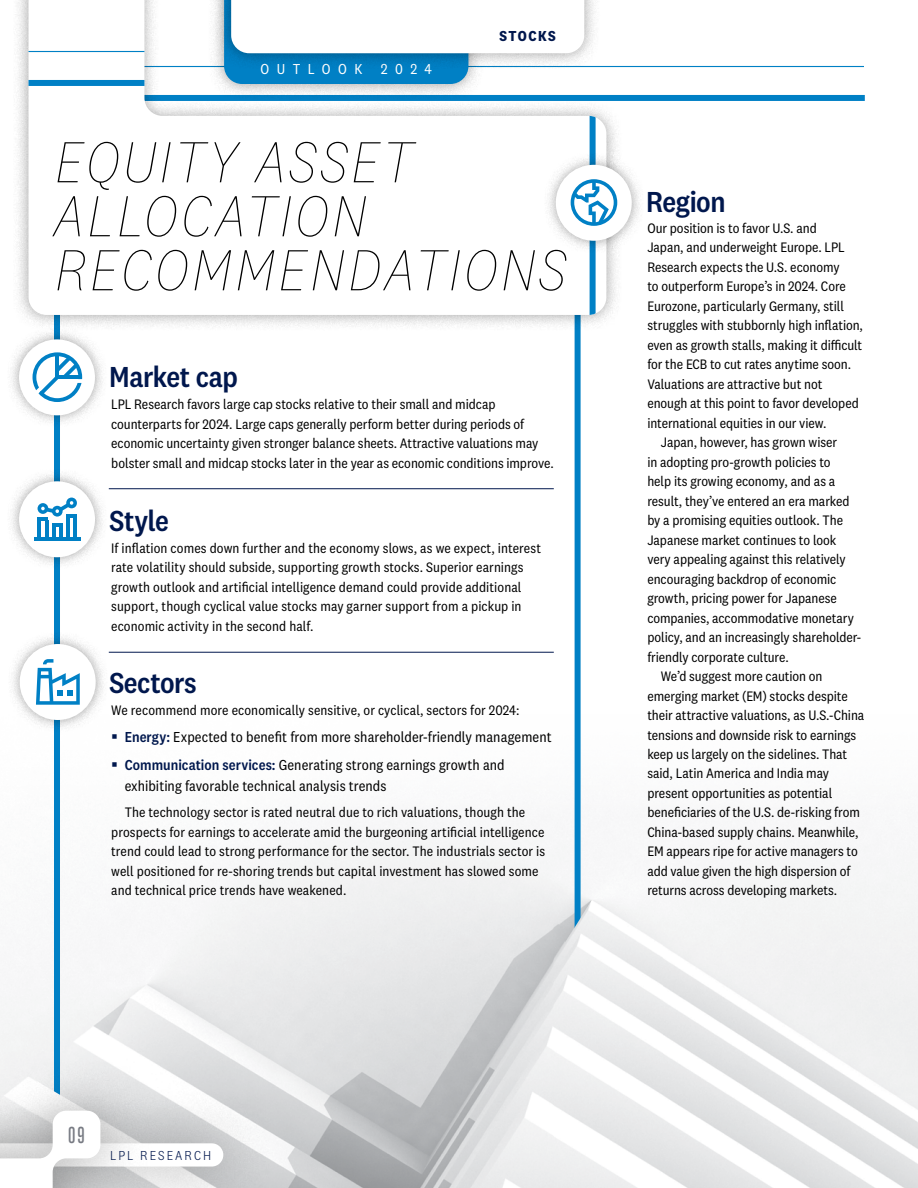
<style>
.page{position:relative;width:918px;height:1188px;background:#fff}
.page>*{position:absolute;margin:0;border:0;box-sizing:border-box;transform-origin:0 0}
.t1{font:italic 100 60px/54px "National 2 Narrow";letter-spacing:.05em;color:#000}
.t2{font:500 30px "National 2 Narrow";letter-spacing:-.015em;color:#00174d}
.t3{font:500 21px "Trump Soft Pro";color:#787b83}
.t4{font:15px/21px "National 2 Narrow";letter-spacing:.005em;color:#000}
.t5{font:15px "National 2 Narrow";letter-spacing:.5em;color:#fff}
.t6{font:700 15px "National 2 Narrow";letter-spacing:.09em;color:#00174d}
.t7{font:14.25px/19.5px "National 2 Narrow";letter-spacing:-.005em;color:#000}
.t8{font:300 13.5px "National 2 Narrow";letter-spacing:.15em;color:#00174d}
.s1{color:#00174d}
.s2{font-weight:500;color:#00174d}
</style>
<div class="page">
<img style="left:0;top:819px;width:918px;height:369px">
<hr style="left:109px;top:488px;width:445px;height:1px;background:#00174d">
<hr style="left:109px;top:652px;width:445px;height:1px;background:#00174d">
<hr style="left:54px;top:66px;width:810px;height:1px;background:#0080c5">
<div style="left:54px;top:95px;width:811px;height:6px;background:#0080c5"></div>
<div style="left:54px;top:95px;width:6px;height:1093px;background:#0080c5"></div>
<div style="left:575px;top:179px;width:6px;height:1009px;background:#0080c5"></div>
<div style="left:7px;top:327px;width:101px;height:101px;background:#000;opacity:.37"></div>
<div style="left:19px;top:339px;width:76px;height:76px;background:#fff;border-radius:50%"></div>
<svg style="left:33px;top:352px;width:49px;height:50px"></svg>
<div style="left:7px;top:469px;width:101px;height:101px;background:#000;opacity:.37"></div>
<div style="left:19px;top:481px;width:76px;height:76px;background:#fff;border-radius:50%"></div>
<hr style="left:34px;top:537px;width:47px;height:4px;background:#0080c5">
<hr style="left:38px;top:520px;width:3px;height:17px;background:#0080c5">
<hr style="left:45px;top:520px;width:3px;height:17px;background:#0080c5">
<hr style="left:66px;top:515px;width:4px;height:22px;background:#0080c5">
<hr style="left:73px;top:515px;width:4px;height:22px;background:#0080c5">
<svg style="left:52px;top:527px;width:3px;height:10px"></svg>
<hr style="left:59px;top:527px;width:4px;height:10px;background:#0080c5">
<hr style="left:66px;top:514px;width:11px;height:4px;background:#0080c5">
<hr style="left:52px;top:523px;width:11px;height:4px;background:#0080c5">
<hr style="left:38px;top:517px;width:10px;height:4px;background:#0080c5">
<svg style="left:38px;top:498px;width:39px;height:19px"></svg>
<div style="left:7px;top:632px;width:101px;height:101px;background:#000;opacity:.37"></div>
<div style="left:20px;top:644px;width:76px;height:76px;background:#fff;border-radius:50%"></div>
<svg style="left:36px;top:659px;width:44px;height:46px"></svg>
<div style="left:13px;top:0;width:609px;height:331px;background:#000;opacity:.37"></div>
<svg style="left:28px;top:0;width:578px;height:315px"></svg>
<svg style="left:590px;top:86px;width:6px;height:229px"></svg>
<hr style="left:28px;top:51px;width:578px;height:1px;background:#0080c5">
<svg style="left:28px;top:80px;width:578px;height:6px"></svg>
<div style="left:544px;top:152px;width:100px;height:101px;background:#000;opacity:.37"></div>
<div style="left:556px;top:165px;width:76px;height:76px;background:#fff;border-radius:50%"></div>
<svg style="left:571px;top:179px;width:46px;height:47px"></svg>
<img style="left:553px;top:887px;width:110px;height:301px">
<div style="left:0;top:1088px;width:277px;height:100px;background:#000;opacity:.37"></div>
<div style="left:0;top:1056px;width:156px;height:132px;background:#000;opacity:.37"></div>
<svg style="left:0;top:1111px;width:223px;height:77px"></svg>
<p class="t5" style="left:260px;top:60px;width:173px">OUTLOOK 2024</p>
<p class="t6" style="left:500px;top:27px;width:58px">STOCKS</p>
<h1 class="t1" style="left:53px;top:135px;width:515px">EQUITY ASSET<br>ALLOCATION<br>RECOMMENDATIONS</h1>
<h2 class="t2" style="left:109px;top:360px;width:130px">Market cap</h2>
<p class="t7" style="left:111px;top:395px;width:444px">LPL Research favors large cap stocks relative to their small and midcap counterparts for 2024. Large caps generally perform better during periods of economic uncertainty given stronger balance sheets. Attractive valuations may bolster small and midcap stocks later in the year as economic conditions improve.</p>
<h2 class="t2" style="left:109px;top:503px;width:61px">Style</h2>
<p class="t7" style="left:111px;top:538px;width:431px">If inflation comes down further and the economy slows, as we expect, interest rate volatility should subside, supporting growth stocks. Superior earnings growth outlook and artificial intelligence demand could provide additional support, though cyclical value stocks may garner support from a pickup in economic activity in the second half.</p>
<h2 class="t2" style="left:109px;top:665px;width:89px">Sectors</h2>
<p class="t7" style="left:111px;top:700px;width:410px">We recommend more economically sensitive, or cyclical, sectors for 2024:</p>
<p class="t4" style="left:111px;top:727px;width:442px"><span class="s1">▪</span> <span class="s2">Energy:</span> Expected to benefit from more shareholder-friendly management</p>
<p class="t4" style="left:125px;top:754px;width:382px;text-indent:-14px"><span class="s1">▪</span> <span class="s2">Communication services:</span> Generating strong earnings growth and exhibiting favorable technical analysis trends</p>
<p class="t7" style="left:111px;top:803px;width:436px;text-indent:13px">The technology sector is rated neutral due to rich valuations, though the prospects for earnings to accelerate amid the burgeoning artificial intelligence trend could lead to strong performance for the sector. The industrials sector is well positioned for re-shoring trends but capital investment has slowed some and technical price trends have weakened.</p>
<h2 class="t2" style="left:646px;top:185px;width:81px">Region</h2>
<p class="t7" style="left:647px;top:218px;width:171px">Our position is to favor U.S. and</p>
<p class="t7" style="left:647px;top:237px;width:199px">Japan, and underweight Europe. LPL</p>
<p class="t7" style="left:647px;top:257px;width:194px">Research expects the U.S. economy</p>
<p class="t7" style="left:647px;top:276px;width:200px">to outperform Europe’s in 2024. Core</p>
<p class="t7" style="left:647px;top:296px;width:198px">Eurozone, particularly Germany, still</p>
<p class="t7" style="left:647px;top:315px;width:217px">struggles with stubbornly high inflation,</p>
<p class="t7" style="left:647px;top:335px;width:216px">even as growth stalls, making it difficult</p>
<p class="t7" style="left:647px;top:354px;width:205px">for the ECB to cut rates anytime soon.</p>
<p class="t7" style="left:647px;top:374px;width:177px">Valuations are attractive but not</p>
<p class="t7" style="left:647px;top:393px;width:213px">enough at this point to favor developed</p>
<p class="t7" style="left:647px;top:413px;width:181px">international equities in our view.</p>
<p class="t7" style="left:661px;top:432px;width:178px">Japan, however, has grown wiser</p>
<p class="t7" style="left:647px;top:452px;width:185px">in adopting pro-growth policies to</p>
<p class="t7" style="left:647px;top:471px;width:189px">help its growing economy, and as a</p>
<p class="t7" style="left:647px;top:491px;width:204px">result, they’ve entered an era marked</p>
<p class="t7" style="left:647px;top:510px;width:197px">by a promising equities outlook. The</p>
<p class="t7" style="left:647px;top:530px;width:190px">Japanese market continues to look</p>
<p class="t7" style="left:647px;top:549px;width:200px">very appealing against this relatively</p>
<p class="t7" style="left:647px;top:569px;width:191px">encouraging backdrop of economic</p>
<p class="t7" style="left:647px;top:588px;width:191px">growth, pricing power for Japanese</p>
<p class="t7" style="left:647px;top:608px;width:208px">companies, accommodative monetary</p>
<p class="t7" style="left:647px;top:627px;width:215px">policy, and an increasingly shareholder-</p>
<p class="t7" style="left:647px;top:647px;width:143px">friendly corporate culture.</p>
<p class="t7" style="left:661px;top:666px;width:163px">We’d suggest more caution on</p>
<p class="t7" style="left:647px;top:686px;width:202px">emerging market (EM) stocks despite</p>
<p class="t7" style="left:647px;top:705px;width:218px">their attractive valuations, as U.S.-China</p>
<p class="t7" style="left:647px;top:725px;width:210px">tensions and downside risk to earnings</p>
<p class="t7" style="left:647px;top:744px;width:201px">keep us largely on the sidelines. That</p>
<p class="t7" style="left:647px;top:764px;width:183px">said, Latin America and India may</p>
<p class="t7" style="left:647px;top:783px;width:186px">present opportunities as potential</p>
<p class="t7" style="left:647px;top:803px;width:214px">beneficiaries of the U.S. de-risking from</p>
<p class="t7" style="left:647px;top:822px;width:213px">China-based supply chains. Meanwhile,</p>
<p class="t7" style="left:647px;top:842px;width:212px">EM appears ripe for active managers to</p>
<p class="t7" style="left:647px;top:861px;width:205px">add value given the high dispersion of</p>
<p class="t7" style="left:647px;top:881px;width:191px">returns across developing markets.</p>
<h3 class="t3" style="left:68px;top:1122px;width:18px">09</h3>
<p class="t8" style="left:110px;top:1148px;width:102px">LPL RESEARCH</p>
</div>
